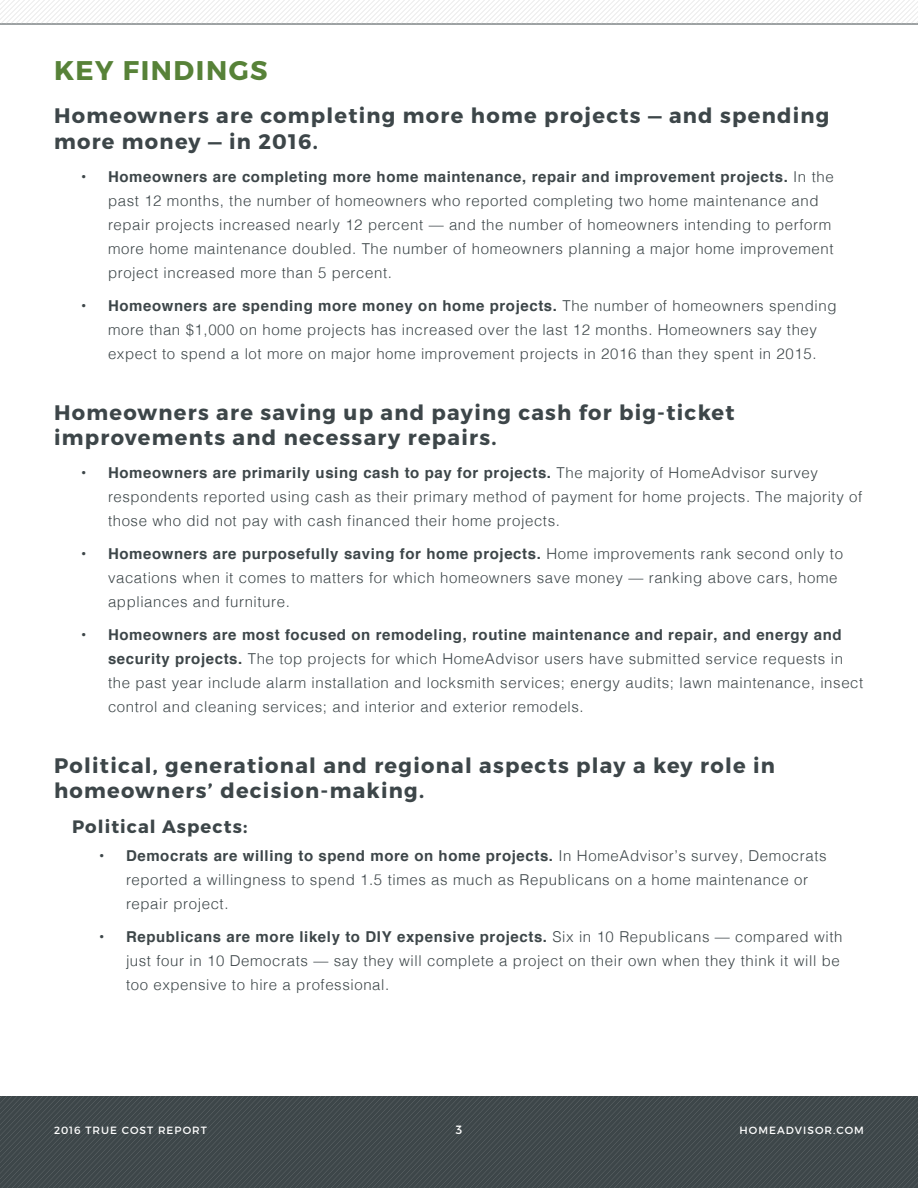
<style>
.page{position:relative;width:918px;height:1188px;background:#fff}
.page>*{position:absolute;margin:0;border:0;box-sizing:border-box;transform-origin:0 0}
.t1{font:700 27px "Montserrat";letter-spacing:.055em;color:#578238}
.t2{font:700 21px/25.2px "Montserrat";letter-spacing:.06em;color:#3d4649}
.t3{font:700 18px "Montserrat";letter-spacing:.06em;color:#3d4649}
.t4{font:300 15px/24px "Helvetica";letter-spacing:.04em;color:#3d4649}
.t5{font:12px "Montserrat";color:#fff}
.t6{font:10.5px "Montserrat";letter-spacing:.1em;color:#fff}
.s1{font-weight:700}
</style>
<div class="page">
<svg style="left:0;top:1096px;width:918px;height:92px;background:#41494c"></svg>
<svg style="left:0;top:0;width:918px;height:25px"></svg>
<h1 class="t1" style="left:54px;top:54px;width:215px">KEY FINDINGS</h1>
<h2 class="t2" style="left:54px;top:104px;width:777px">Homeowners are completing more home projects — and spending more money — in 2016.</h2>
<p class="t4" style="left:108px;top:163px;width:727px;text-indent:-27px"><span class="s1">• Homeowners are completing more home maintenance, repair and improvement projects.</span> In the past 12 months, the number of homeowners who reported completing two home maintenance and repair projects increased nearly 12 percent — and the number of homeowners intending to perform more home maintenance doubled. The number of homeowners planning a major home improvement project increased more than 5 percent.</p>
<p class="t4" style="left:81px;top:292px;width:757px;text-align:center"><span class="s1">• Homeowners are spending more money on home projects.</span> The number of homeowners spending more than $1,000 on home projects has increased over the last 12 months. Homeowners say they expect to spend a lot more on major home improvement projects in 2016 than they spent in 2015.</p>
<h2 class="t2" style="left:54px;top:400px;width:682px">Homeowners are saving up and paying cash for big-ticket improvements and necessary repairs.</h2>
<p class="t4" style="left:108px;top:460px;width:756px;text-indent:-27px"><span class="s1">• Homeowners are primarily using cash to pay for projects.</span> The majority of HomeAdvisor survey respondents reported using cash as their primary method of payment for home projects. The majority of those who did not pay with cash financed their home projects.</p>
<p class="t4" style="left:108px;top:541px;width:737px;text-indent:-27px"><span class="s1">• Homeowners are purposefully saving for home projects.</span> Home improvements rank second only to vacations when it comes to matters for which homeowners save money — ranking above cars, home appliances and furniture.</p>
<p class="t4" style="left:108px;top:622px;width:757px;text-indent:-27px"><span class="s1">• Homeowners are most focused on remodeling, routine maintenance and repair, and energy and security projects.</span> The top projects for which HomeAdvisor users have submitted service requests in the past year include alarm installation and locksmith services; energy audits; lawn maintenance, insect control and cleaning services; and interior and exterior remodels.</p>
<h2 class="t2" style="left:54px;top:753px;width:722px">Political, generational and regional aspects play a key role in homeowners’ decision-making.</h2>
<p class="t3" style="left:72px;top:815px;width:177px">Political Aspects:</p>
<p class="t4" style="left:126px;top:843px;width:702px;text-indent:-27px"><span class="s1">• Democrats are willing to spend more on home projects.</span> In HomeAdvisor’s survey, Democrats reported a willingness to spend 1.5 times as much as Republicans on a home maintenance or repair project.</p>
<p class="t4" style="left:126px;top:924px;width:718px;text-indent:-27px"><span class="s1">• Republicans are more likely to DIY expensive projects.</span> Six in 10 Republicans — compared with just four in 10 Democrats — say they will complete a project on their own when they think it will be too expensive to hire a professional.</p>
<p class="t6" style="left:54px;top:1124px;width:154px">2016 TRUE COST REPORT</p>
<p class="t5" style="left:456px;top:1122px;width:8px">3</p>
<p class="t6" style="left:739px;top:1124px;width:126px">HOMEADVISOR.COM</p>
</div>
